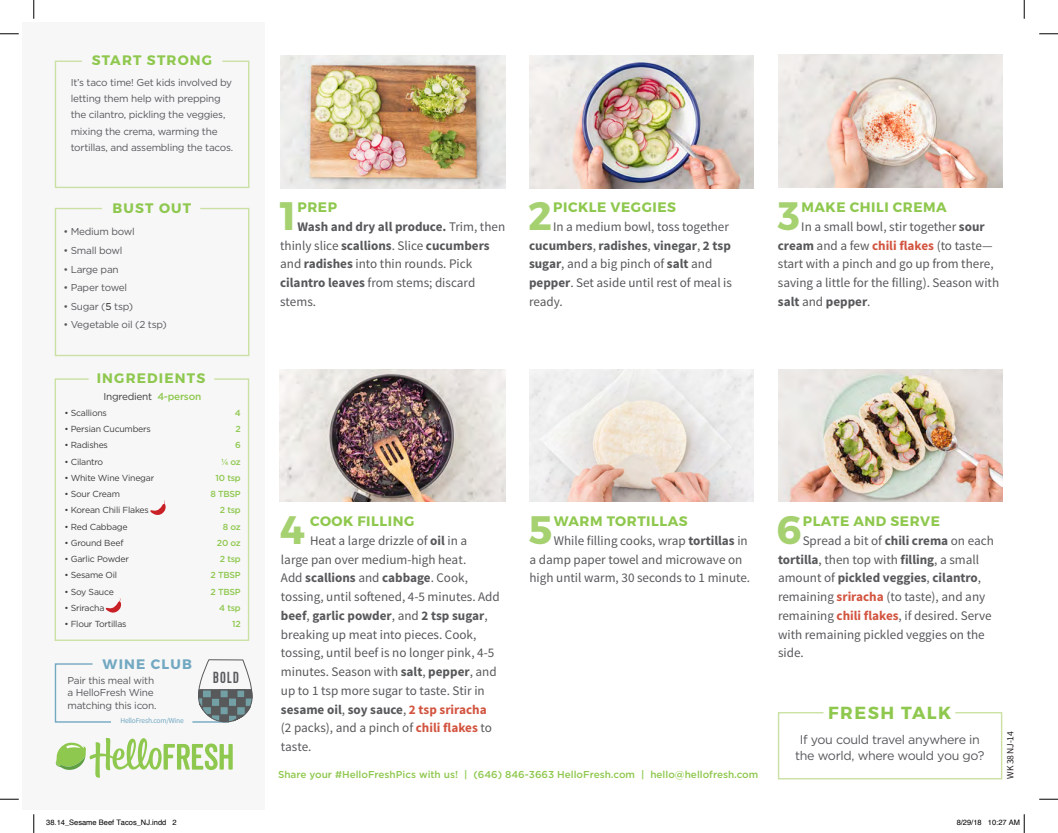
<style>
.page{position:relative;width:1058px;height:833px;background:#fff}
.page>*{position:absolute;margin:0;border:0;box-sizing:border-box;transform-origin:0 0}
.t1{font:700 39.62px "Montserrat";color:#a6d170}
.t2{font:700 17.5px "Montserrat";letter-spacing:.085em;color:#8fc84e}
.t3{font:16.12px "Kapra";color:#58595b}
.t4{font:700 13.75px "Montserrat";letter-spacing:.04em;color:#8fc84e}
.t5{font:700 13.75px "Montserrat";letter-spacing:.085em;color:#8fc84e}
.t6{font:700 13.75px "Montserrat";letter-spacing:.085em;color:#72a8c1}
.t7{font:13.12px/18.8px "Source Sans Pro";color:#57585a}
.t8{font:12.5px/16.8px "Gotham";letter-spacing:-.025em;color:#57585a;text-align:center}
.t9{font:10px/16.2px "Gotham";letter-spacing:-.025em;color:#57585a}
.t10{font:500 10px "Gotham";color:#8fc84e}
.t11{font:10px "Gotham";letter-spacing:-.025em;color:#3e3e3f}
.t12{font:9.62px "Source Sans Pro";letter-spacing:-.025em;color:#231f20}
.t13{font:8.75px "Gotham";letter-spacing:-.025em;color:#3e3e3f}
.t14{font:500 8.75px/16.2px "Gotham";letter-spacing:-.025em;color:#8fc84e;text-align:right}
.t15{font:7.5px "Helvetica";color:#000}
.t16{font:7.5px "Source Sans Pro";letter-spacing:-.025em;color:#72a8c1}
.s1{color:#231f20}
.s2{font-weight:500;color:#8fc84e}
.s3{font-weight:700}
.s4{font-weight:700;color:#d2543f}
</style>
<div class="page">
<div style="left:23px;top:23px;width:242px;height:787px;background:#f7f7f8"></div>
<img style="left:281px;top:55px;width:224px;height:133px">
<img style="left:529px;top:55px;width:225px;height:133px">
<img style="left:529px;top:369px;width:224px;height:133px">
<img style="left:280px;top:369px;width:225px;height:133px">
<img style="left:778px;top:55px;width:224px;height:132px">
<img style="left:778px;top:369px;width:224px;height:133px">
<svg style="left:54px;top:207px;width:196px;height:150px"></svg>
<svg style="left:54px;top:378px;width:196px;height:263px"></svg>
<svg style="left:54px;top:60px;width:196px;height:128px"></svg>
<svg style="left:54px;top:663px;width:57px;height:60px"></svg>
<hr style="left:193px;top:721px;width:35px;height:1px;background:#72a8c1">
<svg style="left:198px;top:659px;width:54px;height:64px"></svg>
<svg style="left:56px;top:738px;width:177px;height:39px"></svg>
<svg style="left:777px;top:712px;width:226px;height:68px"></svg>
<svg style="left:0;top:33px;width:19px;height:2px"></svg>
<svg style="left:1039px;top:33px;width:19px;height:2px"></svg>
<svg style="left:0;top:798px;width:19px;height:2px"></svg>
<svg style="left:1039px;top:798px;width:19px;height:2px"></svg>
<svg style="left:33px;top:0;width:2px;height:19px"></svg>
<svg style="left:33px;top:814px;width:2px;height:19px"></svg>
<svg style="left:1023px;top:0;width:2px;height:19px"></svg>
<svg style="left:1023px;top:814px;width:2px;height:19px"></svg>
<p class="t5" style="left:92px;top:52px;width:122px">START STRONG</p>
<p class="t9" style="left:71px;top:74px;width:164px">It’s taco time! Get kids involved by letting them help with prepping the cilantro, pickling the veggies, mixing the crema, warming the tortillas, and assembling the tacos.</p>
<p class="t4" style="left:113px;top:199px;width:80px">BUST OUT</p>
<p class="t9" style="left:63px;top:223px;width:73px">• Medium bowl</p>
<p class="t9" style="left:63px;top:242px;width:61px">• Small bowl</p>
<p class="t9" style="left:63px;top:261px;width:57px">• Large pan</p>
<p class="t9" style="left:63px;top:279px;width:65px">• Paper towel</p>
<p class="t9" style="left:63px;top:298px;width:71px">• Sugar (<span class="s1">5</span> tsp)</p>
<p class="t9" style="left:63px;top:316px;width:105px">• Vegetable oil (2 tsp)</p>
<p class="t5" style="left:97px;top:369px;width:110px">INGREDIENTS</p>
<p class="t11" style="left:103px;top:390px;width:99px">Ingredient <span class="s2">4-person</span></p>
<p class="t13" style="left:64px;top:407px;width:44px">• Scallions</p>
<p class="t13" style="left:64px;top:423px;width:88px">• Persian Cucumbers</p>
<p class="t13" style="left:64px;top:439px;width:45px">• Radishes</p>
<p class="t13" style="left:64px;top:456px;width:40px">• Cilantro</p>
<p class="t13" style="left:64px;top:472px;width:91px">• White Wine Vinegar</p>
<p class="t13" style="left:64px;top:488px;width:57px">• Sour Cream</p>
<p class="t13" style="left:64px;top:504px;width:86px">• Korean Chili Flakes</p>
<p class="t13" style="left:64px;top:521px;width:65px">• Red Cabbage</p>
<p class="t13" style="left:64px;top:537px;width:61px">• Ground Beef</p>
<p class="t13" style="left:64px;top:553px;width:66px">• Garlic Powder</p>
<p class="t13" style="left:64px;top:569px;width:54px">• Sesame Oil</p>
<p class="t13" style="left:64px;top:586px;width:51px">• Soy Sauce</p>
<p class="t13" style="left:64px;top:602px;width:42px">• Sriracha</p>
<p class="t13" style="left:64px;top:618px;width:64px">• Flour Tortillas</p>
<p class="t14" style="left:210px;top:404px;width:32px">4<br>2<br>6<br>¼ oz<br>10 tsp<br>8 TBSP<br>2 tsp<br>8 oz<br>20 oz<br>2 tsp<br>2 TBSP<br>2 TBSP<br>4 tsp<br>12</p>
<p class="t6" style="left:103px;top:655px;width:91px">WINE CLUB</p>
<p class="t9" style="left:68px;top:673px;width:90px;line-height:12.5px">Pair this meal with a HelloFresh Wine matching this icon.</p>
<p class="t16" style="left:120px;top:716px;width:65px">HelloFresh.com/Wine</p>
<p class="t3" style="left:213px;top:668px;width:27px">BOLD</p>
<h1 class="t1" style="left:280px;top:191px;width:18px">1</h1>
<p class="t4" style="left:297px;top:198px;width:41px">PREP</p>
<p class="t7" style="left:280px;top:217px;width:226px;text-indent:17px"><span class="s3">Wash and dry all produce.</span> Trim, then thinly slice <span class="s3">scallions</span>. Slice <span class="s3">cucumbers </span>and <span class="s3">radishes</span> into thin rounds. Pick <span class="s3">cilantro leaves</span> from stems; discard stems.</p>
<h1 class="t1" style="left:528px;top:191px;width:25px">2</h1>
<p class="t4" style="left:553px;top:198px;width:124px">PICKLE VEGGIES</p>
<p class="t7" style="left:529px;top:217px;width:204px;text-indent:24px">In a medium bowl, toss together <span class="s3">cucumbers</span>, <span class="s3">radishes</span>, <span class="s3">vinegar</span>, <span class="s3">2 tsp sugar</span>, and a big pinch of <span class="s3">salt</span> and <span class="s3">pepper</span>. Set aside until rest of meal is ready.</p>
<h1 class="t1" style="left:778px;top:191px;width:24px">3</h1>
<p class="t4" style="left:801px;top:198px;width:147px">MAKE CHILI CREMA</p>
<p class="t7" style="left:778px;top:217px;width:223px;text-indent:23px">In a small bowl, stir together <span class="s3">sour cream</span> and a few <span class="s4">chili flakes</span> (to taste— start with a pinch and go up from there, saving a little for the filling). Season with <span class="s3">salt</span> and <span class="s3">pepper</span>.</p>
<h1 class="t1" style="left:280px;top:505px;width:27px">4</h1>
<p class="t4" style="left:310px;top:512px;width:106px">COOK FILLING</p>
<p class="t7" style="left:281px;top:531px;width:220px;text-indent:29px">Heat a large drizzle of <span class="s3">oil</span> in a<br>large pan over medium-high heat.<br>Add <span class="s3">scallions</span> and <span class="s3">cabbage</span>. Cook, tossing, until softened, 4-5 minutes. Add <span class="s3">beef</span>, <span class="s3">garlic powder</span>, and <span class="s3">2 tsp sugar</span>, breaking up meat into pieces. Cook, tossing, until beef is no longer pink, 4-5 minutes. Season with <span class="s3">salt</span>, <span class="s3">pepper</span>, and up to 1 tsp more sugar to taste. Stir in <span class="s3">sesame oil</span>, <span class="s3">soy sauce</span>, <span class="s4">2 tsp sriracha </span>(2 packs), and a pinch of <span class="s4">chili flakes</span> to taste.</p>
<h1 class="t1" style="left:529px;top:505px;width:25px">5</h1>
<p class="t4" style="left:554px;top:512px;width:135px">WARM TORTILLAS</p>
<p class="t7" style="left:529px;top:531px;width:222px;text-indent:24px">While filling cooks, wrap <span class="s3">tortillas</span> in a damp paper towel and microwave on high until warm, 30 seconds to 1 minute.</p>
<p class="t10" style="left:278px;top:767px;width:482px">Share your #HelloFreshPics with us! | (646) 846-3663 HelloFresh.com | hello@hellofresh.com</p>
<h1 class="t1" style="left:776px;top:505px;width:27px">6</h1>
<p class="t4" style="left:802px;top:512px;width:139px">PLATE AND SERVE</p>
<p class="t7" style="left:778px;top:531px;width:217px;text-indent:25px">Spread a bit of <span class="s3">chili crema</span> on each <span class="s3">tortilla</span>, then top with <span class="s3">filling</span>, a small amount of <span class="s3">pickled veggies</span>, <span class="s3">cilantro</span>, remaining <span class="s4">sriracha</span> (to taste), and any remaining <span class="s4">chili flakes</span>, if desired. Serve with remaining pickled veggies on the side.</p>
<h2 class="t2" style="left:828px;top:702px;width:125px">FRESH TALK</h2>
<p class="t8" style="left:795px;top:730px;width:191px">If you could travel anywhere in the world, where would you go?</p>
<p class="t12" style="left:1004px;top:778px;width:49px;rotate:-90deg">WK 38 NJ-14</p>
<p class="t15" style="left:46px;top:817px;width:132px">38.14_Sesame Beef Tacos_NJ.indd 2</p>
<p class="t15" style="left:956px;top:817px;width:65px">8/29/18 10:27 AM</p>
</div>
